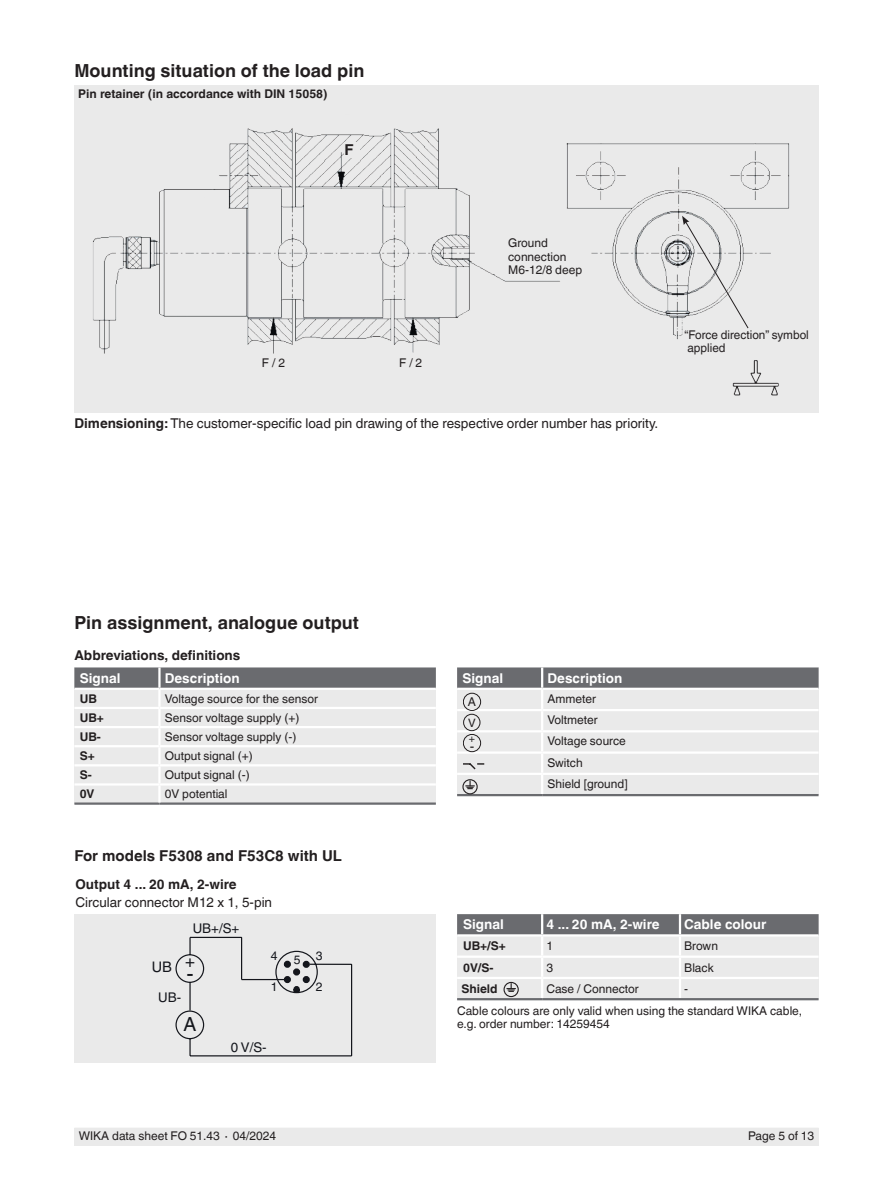
<style>
.page{position:relative;width:893px;height:1188px;background:#fff}
.page>*{position:absolute;margin:0;border:0;box-sizing:border-box;transform-origin:0 0}
.t1{font:21.9px "Helvetica World";color:#14161c}
.t2{font:19.35px "Helvetica World";color:#14161c}
.t3{font:700 18px "Helvetica World";color:#231f20}
.t4{font:16.95px "Helvetica World";color:#14161c}
.t5{font:700 15px "Helvetica World";color:#231f20}
.t6{font:14.55px "Helvetica World";color:#14161c}
.t7{font:13.65px "Helvetica World";color:#231f20}
.t8{font:13.5px "Helvetica World";color:#231f20}
.t9{font:700 13.5px "Helvetica World";color:#fff}
.t10{font:700 13.5px "Helvetica World";color:#231f20}
.t11{font:13.35px "Helvetica World";color:#14161c}
.t12{font:12.15px "Helvetica World";color:#14161c}
.t13{font:12.15px "Helvetica World";color:#231f20}
.t14{font:12px/21.3px "Helvetica World";color:#231f20}
.t15{font:700 12px "Helvetica World";color:#231f20}
.t16{font:11.55px "Helvetica World";color:#231f20}
.t17{font:10.65px "Helvetica World";color:#231f20}
.s1{font-weight:700}
</style>
<div class="page">
<div style="left:74px;top:1128px;width:745px;height:17px;background:#eaeaea"></div>
<div style="left:74px;top:668px;width:362px;height:136px;background:#eaeaea"></div>
<div style="left:74px;top:85px;width:745px;height:327px;background:#eaeaea"></div>
<img style="left:93px;top:128px;width:697px;height:226px">
<img style="left:732px;top:360px;width:47px;height:36px">
<svg style="left:682px;top:216px;width:67px;height:113px"></svg>
<div style="left:344px;top:142px;width:16px;height:16px;background:#eaeaea"></div>
<div style="left:74px;top:668px;width:362px;height:20px;background:#6a6b6f"></div>
<hr style="left:74px;top:802px;width:85px;height:3px;background:#6a6b6f">
<hr style="left:159px;top:802px;width:277px;height:3px;background:#6a6b6f">
<hr style="left:158px;top:668px;width:3px;height:20px;background:#fff">
<hr style="left:74px;top:688px;width:85px;height:2px;background:#fff">
<hr style="left:159px;top:688px;width:277px;height:2px;background:#fff">
<hr style="left:158px;top:690px;width:3px;height:17px;background:#fff">
<hr style="left:74px;top:707px;width:85px;height:2px;background:#fff">
<hr style="left:159px;top:707px;width:277px;height:2px;background:#fff">
<hr style="left:158px;top:709px;width:3px;height:17px;background:#fff">
<hr style="left:74px;top:726px;width:85px;height:2px;background:#fff">
<hr style="left:159px;top:726px;width:277px;height:2px;background:#fff">
<hr style="left:158px;top:728px;width:3px;height:17px;background:#fff">
<hr style="left:74px;top:745px;width:85px;height:2px;background:#fff">
<hr style="left:159px;top:745px;width:277px;height:2px;background:#fff">
<hr style="left:158px;top:747px;width:3px;height:17px;background:#fff">
<hr style="left:74px;top:764px;width:85px;height:2px;background:#fff">
<hr style="left:159px;top:764px;width:277px;height:2px;background:#fff">
<hr style="left:158px;top:766px;width:3px;height:17px;background:#fff">
<hr style="left:74px;top:783px;width:85px;height:3px;background:#fff">
<hr style="left:159px;top:783px;width:277px;height:3px;background:#fff">
<hr style="left:158px;top:786px;width:3px;height:16px;background:#fff">
<hr style="left:457px;top:794px;width:85px;height:2px;background:#6a6b6f">
<hr style="left:542px;top:794px;width:277px;height:2px;background:#6a6b6f">
<svg style="left:457px;top:668px;width:362px;height:126px;background:#d7d7d7"></svg>
<div style="left:74px;top:914px;width:362px;height:149px;background:#eaeaea"></div>
<svg style="left:175px;top:936px;width:177px;height:121px"></svg>
<div style="left:293px;top:968px;width:7px;height:8px;border:4px solid #14161c;border-radius:50%"></div>
<hr style="left:457px;top:998px;width:85px;height:2px;background:#6a6b6f">
<hr style="left:542px;top:998px;width:138px;height:2px;background:#6a6b6f">
<hr style="left:680px;top:998px;width:139px;height:2px;background:#6a6b6f">
<svg style="left:457px;top:914px;width:362px;height:84px;background:#cccdce"></svg>
<h3 class="t3" style="left:74px;top:60px;width:291px">Mounting situation of the load pin</h3>
<p class="t15" style="left:78px;top:87px;width:251px">Pin retainer (in accordance with DIN 15058)</p>
<p class="t5" style="left:344px;top:142px;width:11px">F</p>
<p class="t14" style="left:262px;top:352px;width:25px">F / 2</p>
<p class="t14" style="left:399px;top:352px;width:25px">F / 2</p>
<p class="t14" style="left:508px;top:236px;width:76px;line-height:13.5px">Ground connection<br>M6-12/8 deep</p>
<p class="t8" style="left:74px;top:415px;width:585px"><span class="s1">Dimensioning:</span> The customer-specific load pin drawing of the respective order number has priority.</p>
<p class="t14" style="left:685px;top:328px;width:126px;line-height:13.5px">“Force direction” symbol applied</p>
<h3 class="t3" style="left:74px;top:613px;width:286px">Pin assignment, analogue output</h3>
<p class="t10" style="left:74px;top:647px;width:167px">Abbreviations, definitions</p>
<p class="t9" style="left:80px;top:670px;width:42px">Signal</p>
<p class="t9" style="left:165px;top:670px;width:76px">Description</p>
<p class="t15" style="left:80px;top:692px;width:19px">UB</p>
<p class="t14" style="left:165px;top:688px;width:155px">Voltage source for the sensor</p>
<p class="t15" style="left:80px;top:711px;width:26px">UB+</p>
<p class="t14" style="left:165px;top:707px;width:136px">Sensor voltage supply (+)</p>
<p class="t15" style="left:80px;top:730px;width:23px">UB-</p>
<p class="t14" style="left:165px;top:726px;width:133px">Sensor voltage supply (-)</p>
<p class="t15" style="left:80px;top:749px;width:17px">S+</p>
<p class="t14" style="left:165px;top:745px;width:89px">Output signal (+)</p>
<p class="t15" style="left:80px;top:768px;width:14px">S-</p>
<p class="t14" style="left:165px;top:764px;width:86px">Output signal (-)</p>
<p class="t15" style="left:80px;top:787px;width:16px">0V</p>
<p class="t14" style="left:165px;top:784px;width:64px">0V potential</p>
<p class="t5" style="left:74px;top:847px;width:269px">For models F5308 and F53C8 with UL</p>
<p class="t10" style="left:75px;top:876px;width:163px">Output 4 ... 20 mA, 2-wire</p>
<p class="t8" style="left:75px;top:894px;width:198px">Circular connector M12 x 1, 5-pin</p>
<p class="t9" style="left:462px;top:670px;width:42px">Signal</p>
<p class="t9" style="left:547px;top:670px;width:76px">Description</p>
<p class="t14" style="left:547px;top:688px;width:82px">Ammeter<br>Voltmeter<br>Voltage source<br>Switch<br>Shield [ground]</p>
<p class="t13" style="left:468px;top:694px;width:10px">A</p>
<p class="t16" style="left:468px;top:716px;width:9px">V</p>
<p class="t17" style="left:469px;top:732px;width:8px">+</p>
<p class="t7" style="left:470px;top:739px;width:6px">-</p>
<p class="t6" style="left:152px;top:958px;width:22px">UB</p>
<p class="t11" style="left:193px;top:921px;width:48px">UB+/S+</p>
<h3 class="t4" style="left:185px;top:951px;width:11px">+</h3>
<h1 class="t1" style="left:186px;top:961px;width:9px">-</h1>
<p class="t11" style="left:158px;top:989px;width:24px">UB-</p>
<h2 class="t2" style="left:184px;top:1013px;width:14px">A</h2>
<p class="t12" style="left:271px;top:949px;width:8px">4</p>
<p class="t12" style="left:316px;top:949px;width:8px">3</p>
<p class="t12" style="left:294px;top:953px;width:8px">5</p>
<p class="t12" style="left:271px;top:980px;width:8px">1</p>
<p class="t12" style="left:316px;top:980px;width:8px">2</p>
<p class="t11" style="left:231px;top:1039px;width:37px">0 V/S-</p>
<p class="t9" style="left:463px;top:917px;width:42px">Signal</p>
<p class="t9" style="left:546px;top:917px;width:115px">4 ... 20 mA, 2-wire</p>
<p class="t9" style="left:684px;top:917px;width:84px">Cable colour</p>
<p class="t15" style="left:463px;top:939px;width:44px">UB+/S+</p>
<p class="t14" style="left:546px;top:936px;width:8px">1</p>
<p class="t14" style="left:684px;top:936px;width:35px">Brown</p>
<p class="t15" style="left:463px;top:960px;width:32px">0V/S-</p>
<p class="t14" style="left:546px;top:957px;width:8px">3</p>
<p class="t14" style="left:684px;top:957px;width:31px">Black</p>
<p class="t15" style="left:461px;top:982px;width:38px">Shield</p>
<p class="t14" style="left:546px;top:978px;width:94px">Case / Connector</p>
<p class="t14" style="left:457px;top:978px;width:346px;line-height:21.9px;text-indent:227px">-<br>Cable colours are only valid when using the standard WIKA cable,</p>
<p class="t14" style="left:457px;top:1014px;width:154px">e.g. order number: 14259454</p>
<p class="t14" style="left:79px;top:1126px;width:199px">WIKA data sheet FO 51.43 ∙ 04/2024</p>
<p class="t14" style="left:748px;top:1126px;width:68px">Page 5 of 13</p>
</div>
